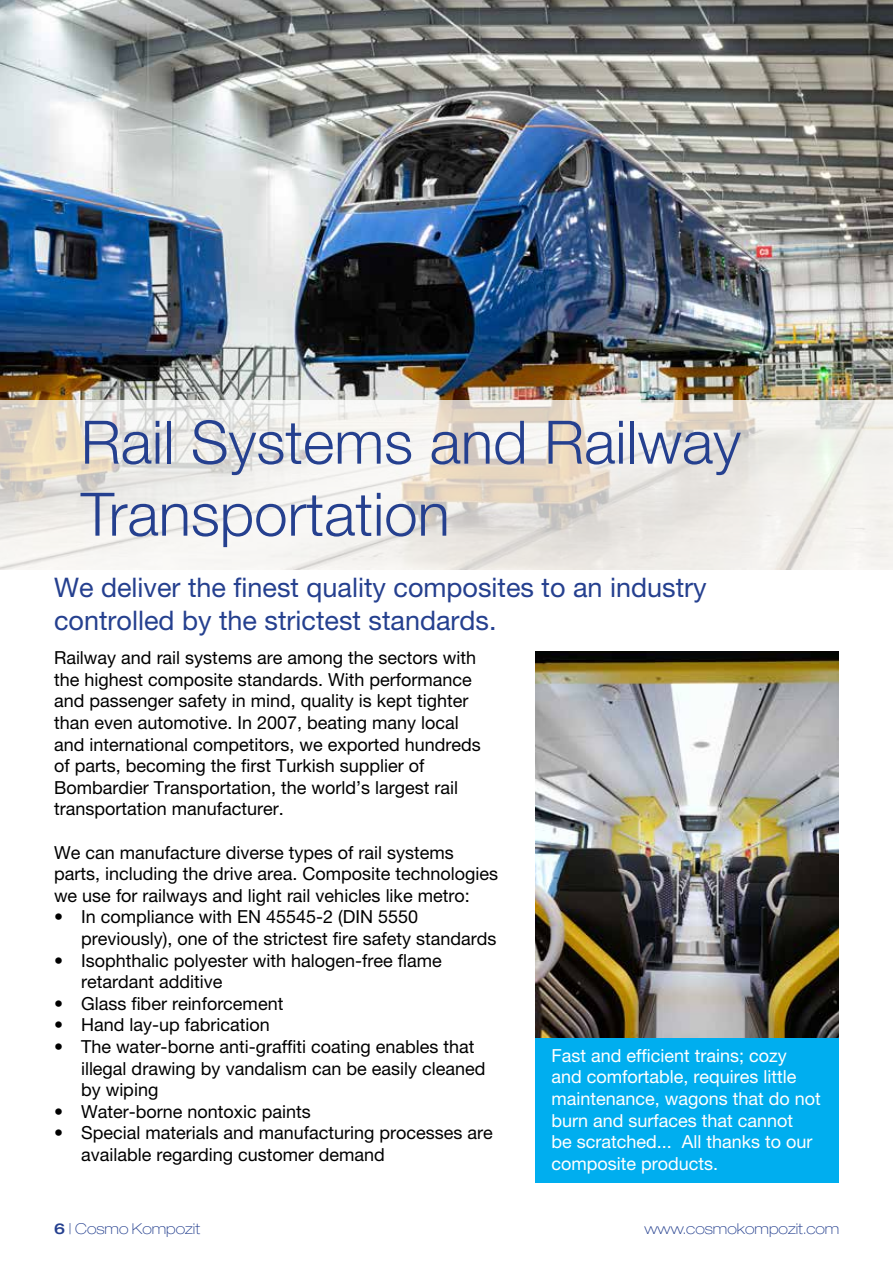
<style>
.page{position:relative;width:893px;height:1263px;background:#fff}
.page>*{position:absolute;margin:0;border:0;box-sizing:border-box;transform-origin:0 0}
.t1{font:300 60px/72px "Helvetica Neue LT Pro";color:#25408f}
.t2{font:27px/32.4px "Helvetica Neue LT Pro";color:#25408f}
.t3{font:18px/21.6px "Helvetica Neue LT Pro";color:#000}
.t4{font:18px/21.6px "Helvetica Neue LT Pro";color:#fff}
.t5{font:100 expanded 15px "Helvetica Neue LT Pro";color:#25408f}
.s1{font-weight:500}
</style>
<div class="page">
<img style="left:0;top:0;width:893px;height:400px">
<svg style="left:0;top:400px;width:893px;height:170px"></svg>
<img style="left:536px;top:651px;width:303px;height:387px">
<div style="left:536px;top:1038px;width:303px;height:144px;background:#00aeef"></div>
<h1 class="t1" style="left:81px;top:405px;width:662px">Rail Systems and Railway<br>Transportation</h1>
<h2 class="t2" style="left:54px;top:571px;width:654px">We deliver the finest quality composites to an industry controlled by the strictest standards.</h2>
<p class="t3" style="left:54px;top:647px;width:428px">Railway and rail systems are among the sectors with the highest composite standards. With performance and passenger safety in mind, quality is kept tighter than even automotive. In 2007, beating many local and international competitors, we exported hundreds of parts, becoming the first Turkish supplier of Bombardier Transportation, the world’s largest rail transportation manufacturer.</p>
<p class="t3" style="left:54px;top:841px;width:446px">We can manufacture diverse types of rail systems parts, including the drive area. Composite technologies we use for railways and light rail vehicles like metro:</p>
<p class="t3" style="left:81px;top:906px;width:417px;text-indent:-27px">• In compliance with EN 45545-2 (DIN 5550 previously), one of the strictest fire safety standards</p>
<p class="t3" style="left:81px;top:949px;width:362px;text-indent:-27px">• Isophthalic polyester with halogen-free flame retardant additive</p>
<p class="t3" style="left:54px;top:992px;width:231px">• Glass fiber reinforcement</p>
<p class="t3" style="left:54px;top:1014px;width:217px">• Hand lay-up fabrication</p>
<p class="t3" style="left:81px;top:1035px;width:406px;text-indent:-27px">• The water-borne anti-graffiti coating enables that illegal drawing by vandalism can be easily cleaned by wiping</p>
<p class="t3" style="left:54px;top:1100px;width:258px">• Water-borne nontoxic paints</p>
<p class="t3" style="left:81px;top:1122px;width:413px;text-indent:-27px">• Special materials and manufacturing processes are available regarding customer demand</p>
<p class="t4" style="left:552px;top:1044px;width:271px">Fast and efficient trains; cozy and comfortable, requires little maintenance, wagons that do not burn and surfaces that cannot<br>be scratched... All thanks to our composite products.</p>
<p class="t5" style="left:54px;top:1220px;width:148px"><span class="s1">6</span> | Cosmo Kompozit</p>
<p class="t5" style="left:645px;top:1220px;width:196px">www.cosmokompozit.com</p>
</div>
